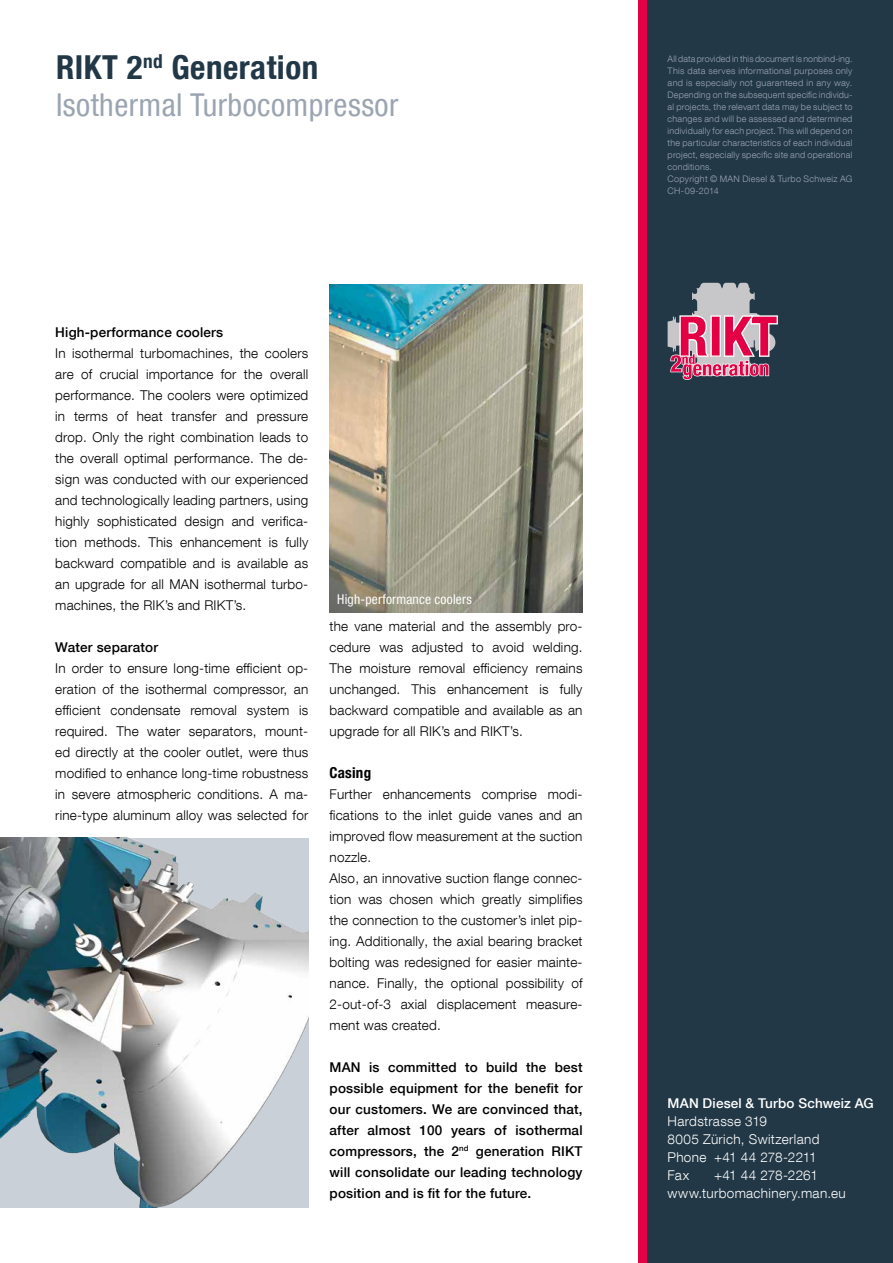
<style>
.page{position:relative;width:893px;height:1263px;background:#fff}
.page>*{position:absolute;margin:0;border:0;box-sizing:border-box;transform-origin:0 0}
.t1{font:33px "MAN Helvetica Neue 77 Bold Cond";letter-spacing:.015em;color:#223847}
.t2{font:31.5px "MAN Helvetica Neue 57 Cond";letter-spacing:.015em;color:#9ba5b2}
.t3{font:15px "MAN Helvetica Neue 77 Bold Cond";letter-spacing:.015em;color:#000}
.t4{font:300 13.5px/21px "MAN Helvetica Neue 45";letter-spacing:.015em;color:#000;text-align:justify}
.t5{font:500 13.5px/21px "MAN Helvetica Neue 65";letter-spacing:.015em;color:#000;text-align:justify}
.t6{font:300 13.5px/18px "MAN Helvetica Neue 45";letter-spacing:.025em;color:#fff}
.t7{font:500 13.5px "MAN Helvetica Neue 65";letter-spacing:.015em;color:#fff}
.t8{font:13.5px "MAN Helvetica Neue 57 Cond";letter-spacing:.015em;color:#fff}
.t9{font:300 9px/12px "MAN Helvetica Neue 45";letter-spacing:.025em;color:#9ba5b2}
</style>
<div class="page">
<div style="left:646px;top:0;width:247px;height:1263px;background:#223847"></div>
<div style="left:638px;top:0;width:8px;height:1263px;background:#e40044"></div>
<img style="left:330px;top:285px;width:253px;height:327px">
<svg style="left:668px;top:283px;width:110px;height:97px"></svg>
<img style="left:0;top:838px;width:308px;height:370px">
<h1 class="t1" style="left:56px;top:47px;width:264px">RIKT 2<sup>nd</sup> Generation</h1>
<h2 class="t2" style="left:56px;top:87px;width:344px">Isothermal Turbocompressor</h2>
<p class="t5" style="left:55px;top:321px;width:169px">High-performance coolers</p>
<p class="t4" style="left:55px;top:342px;width:254px">In isothermal turbomachines, the coolers are of crucial importance for the overall performance. The coolers were optimized in terms of heat transfer and pressure drop. Only the right combination leads to the overall optimal performance. The de&shy;sign was conducted with our experienced and technologically leading partners, using highly sophisticated design and verifica&shy;tion methods. This enhancement is fully backward compatible and is available as an upgrade for all MAN isothermal turbo&shy;machines, the RIK’s and RIKT’s.</p>
<p class="t5" style="left:55px;top:636px;width:104px">Water separator</p>
<p class="t4" style="left:55px;top:657px;width:254px">In order to ensure long-time efficient op&shy;eration of the isothermal compressor, an efficient condensate removal system is required. The water separators, mount&shy;ed directly at the cooler outlet, were thus modified to enhance long-time robustness in severe atmospheric conditions. A ma&shy;rine-type aluminum alloy was selected for</p>
<p class="t8" style="left:337px;top:591px;width:136px">High-performance coolers</p>
<p class="t4" style="left:330px;top:615px;width:254px">the vane material and the assembly pro&shy;cedure was adjusted to avoid welding.<br>The moisture removal efficiency remains unchanged. This enhancement is fully backward compatible and available as an upgrade for all RIK’s and RIKT’s.</p>
<p class="t3" style="left:330px;top:763px;width:43px">Casing</p>
<p class="t4" style="left:330px;top:783px;width:254px;text-align:left">Further enhancements comprise modi&shy;fications to the inlet guide vanes and an improved flow measurement at the suction nozzle.<br>Also, an innovative suction flange connec&shy;tion was chosen which greatly simplifies the connection to the customer’s inlet pip&shy;ing. Additionally, the axial bearing bracket bolting was redesigned for easier mainte&shy;nance. Finally, the optional possibility of 2-out-of-3 axial displacement measure&shy;ment was created.</p>
<p class="t5" style="left:330px;top:1056px;width:255px">MAN is committed to build the best possible equipment for the benefit for our customers. We are convinced that, after almost 100 years of isothermal compressors, the 2<sup>nd</sup> generation RIKT will consolidate our leading technology position and is fit for the future.</p>
<p class="t9" style="left:668px;top:52px;width:186px">All data provided in this document is nonbind-ing.<br>This data serves informational purposes only and is especially not guaranteed in any way.<br>Depending on the subsequent specific individu&shy;al projects, the relevant data may be subject to changes and will be assessed and determined individually for each project. This will depend on the particular characteristics of each individual project, especially specific site and operational conditions.<br>Copyright © MAN Diesel &amp; Turbo Schweiz AG CH-09-2014</p>
<p class="t7" style="left:668px;top:1095px;width:208px">MAN Diesel &amp; Turbo Schweiz AG</p>
<p class="t6" style="left:668px;top:1112px;width:153px">Hardstrasse 319<br>8005 Zürich, Switzerland<br>Phone +41 44 278-2211<br>Fax</p>
<p class="t6" style="left:668px;top:1166px;width:180px;text-indent:46px">+41 44 278-2261 www.turbomachinery.man.eu</p>
</div>
